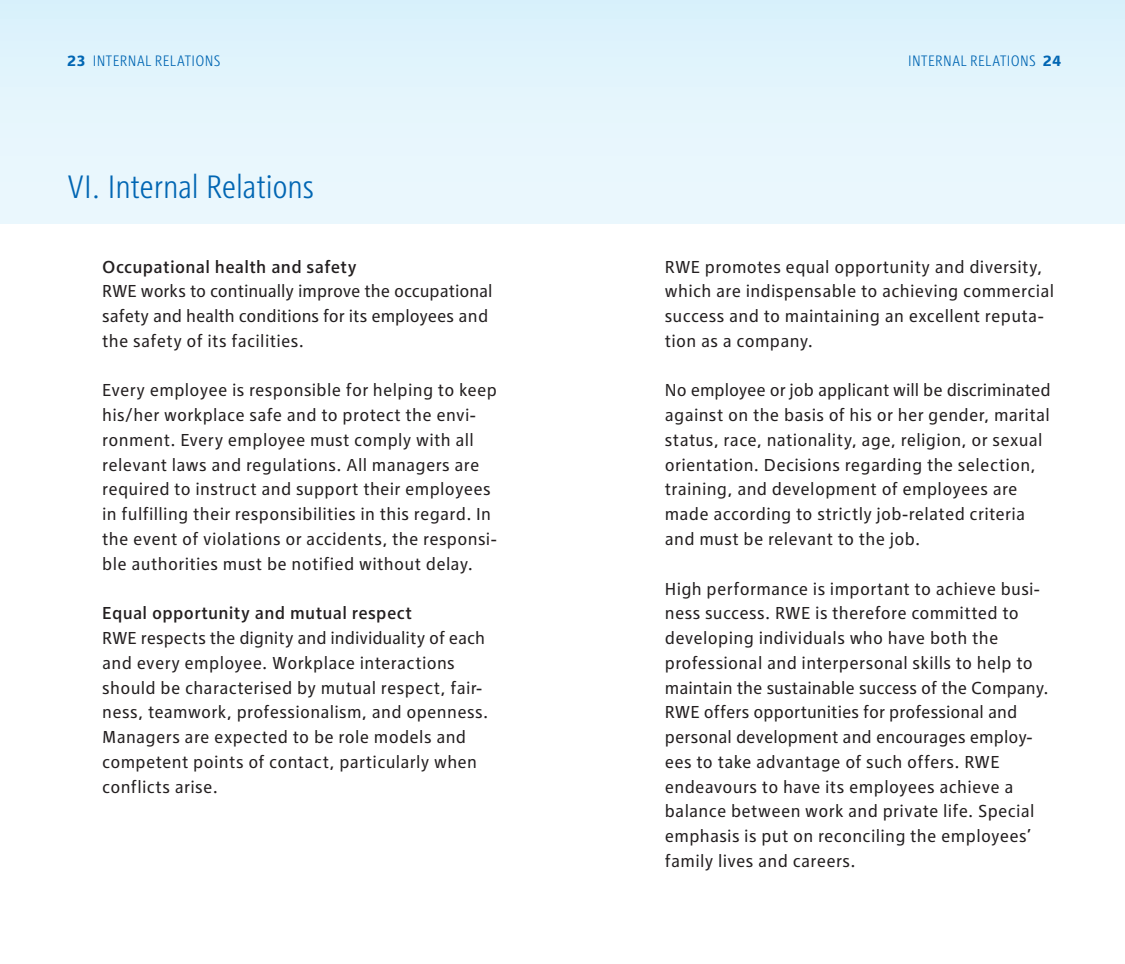
<style>
.page{position:relative;width:1125px;height:964px;background:#fff}
.page>*{position:absolute;margin:0;border:0;box-sizing:border-box;transform-origin:0 0}
._04_Headline{font:300 condensed 33.75px "RWE Headline";letter-spacing:-.005em;color:#0166b3}
._07_Fließtext_Copy_t{font:18px/24.8px "RWE Text";letter-spacing:.02em;color:#231f20}
._07_Fließtext_Copy_t-2{font:18px/24.8px "RWE Text";color:#231f20}
._05_Vorspann_Intro{font:500 18px "RWE Text";letter-spacing:.015em;color:#231f20}
._03_Kolumnentitel_Co{font:300 condensed 15.75px "RWE Headline";letter-spacing:.03em;color:#0166b3}
.s1{font-family:"RWE Text";font-weight:700;font-stretch:normal}
</style>
<div class="page">
<div style="left:0;top:0;width:563px;height:223px;background:linear-gradient(to right,#e4f5fc,#e4f5fc)"></div>
<div style="left:563px;top:0;width:562px;height:223px;background:linear-gradient(to right,#e4f5fc,#e4f5fc)"></div>
<p class="_03_Kolumnentitel_Co" style="left:67px;top:52px;width:155px"><span class="s1">23</span> INTERNAL RELATIONS</p>
<p class="_03_Kolumnentitel_Co" style="left:908px;top:52px;width:155px">INTERNAL RELATIONS <span class="s1">24</span></p>
<p class="_04_Headline" style="left:67px;top:168px;width:248px">VI. Internal Relations</p>
<p class="_05_Vorspann_Intro" style="left:102px;top:256px;width:256px">Occupational health and safety</p>
<p class="_07_Fließtext_Copy_t-2" style="left:102px;top:279px;width:392px">RWE works to continually improve the occupational safety and health conditions for its employees and the safety of its facilities.</p>
<p class="_07_Fließtext_Copy_t" style="left:102px;top:378px;width:396px">Every employee is responsible for helping to keep his/her workplace safe and to protect the envi&shy;ronment. Every employee must comply with all relevant laws and regulations. All managers are required to instruct and support their employees in fulfilling their responsibilities in this regard. In the event of violations or accidents, the responsi&shy;ble authorities must be notified without delay.</p>
<p class="_05_Vorspann_Intro" style="left:102px;top:603px;width:311px">Equal opportunity and mutual respect</p>
<p class="_07_Fließtext_Copy_t" style="left:102px;top:625px;width:388px">RWE respects the dignity and individuality of each and every employee. Workplace interactions should be characterised by mutual respect, fair&shy;ness, teamwork, professionalism, and openness.<br>Managers are expected to be role models and competent points of contact, particularly when conflicts arise.</p>
<p class="_07_Fließtext_Copy_t" style="left:665px;top:254px;width:391px">RWE promotes equal opportunity and diversity, which are indispensable to achieving commercial success and to maintaining an excellent reputa&shy;tion as a company.</p>
<p class="_07_Fließtext_Copy_t" style="left:665px;top:378px;width:387px">No employee or job applicant will be discriminated against on the basis of his or her gender, marital status, race, nationality, age, religion, or sexual orientation. Decisions regarding the selection, training, and development of employees are made according to strictly job-related criteria and must be relevant to the job.</p>
<p class="_07_Fließtext_Copy_t" style="left:665px;top:576px;width:385px">High performance is important to achieve busi&shy;ness success. RWE is therefore committed to developing individuals who have both the professional and interpersonal skills to help to maintain the sustainable success of the Company.<br>RWE offers opportunities for professional and personal development and encourages employ&shy;ees to take advantage of such offers. RWE endeavours to have its employees achieve a balance between work and private life. Special emphasis is put on reconciling the employees’ family lives and careers.</p>
</div>
